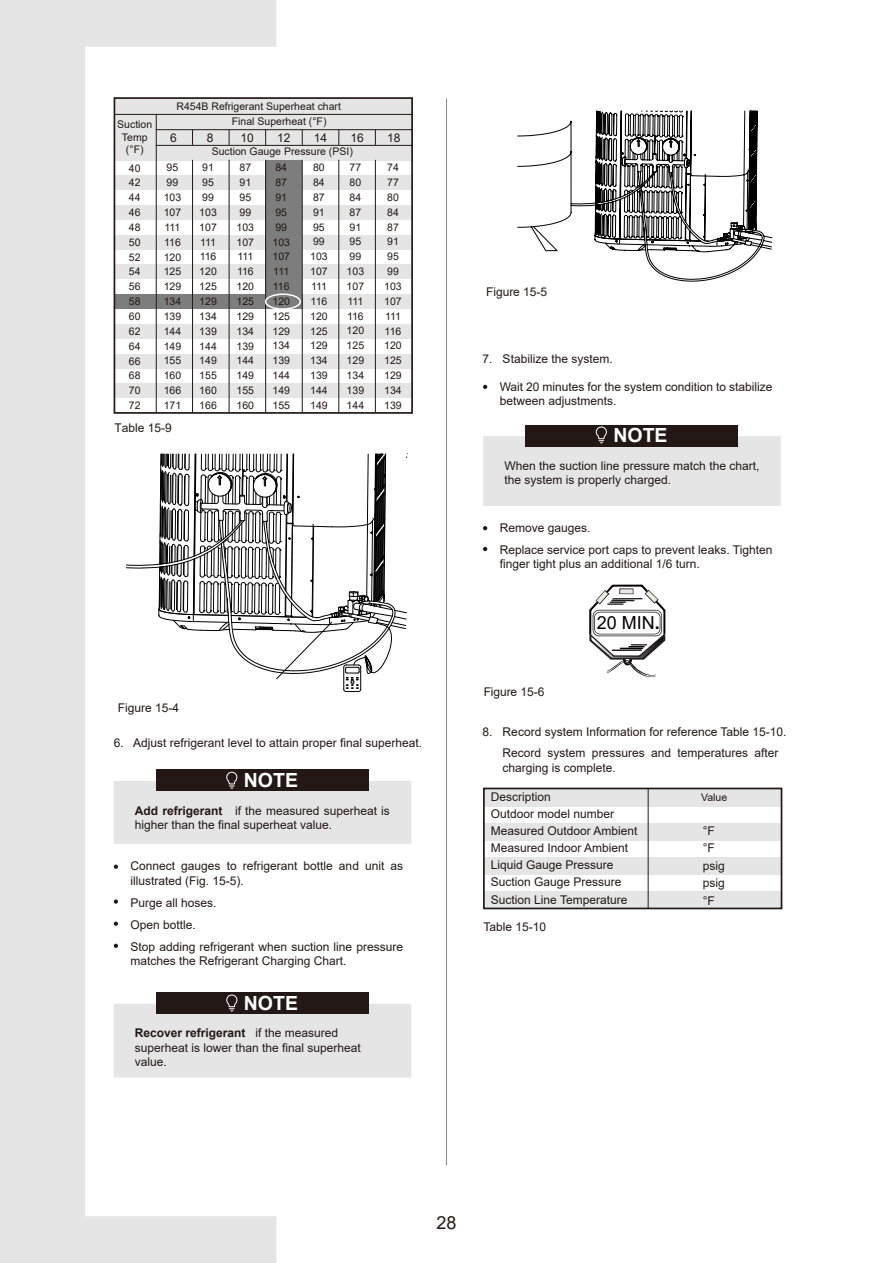
<style>
.page{position:relative;width:893px;height:1263px;background:#fff}
.page>*{position:absolute;margin:0;border:0;box-sizing:border-box;transform-origin:0 0}
.t1{font:700 19.5px "Arial";color:#fff}
.t2{font:18px "Arial";color:#040000}
.t3{font:18px "Arial";color:#231815}
.t4{font:12px/14.4px "Arial";color:#231815}
.t5{font:10.5px/14.9px "Arial";color:#231815}
.s1{font-weight:700}
</style>
<div class="page">
<svg style="left:0;top:0;width:276px;height:1263px"></svg>
<hr style="left:446px;top:98px;width:1px;height:1067px;background:#888">
<div style="left:156px;top:770px;width:213px;height:21px;background:#231815"></div>
<svg style="left:114px;top:771px;width:297px;height:73px"></svg>
<div style="left:156px;top:993px;width:213px;height:21px;background:#231815"></div>
<svg style="left:114px;top:994px;width:297px;height:83px"></svg>
<svg style="left:114px;top:865px;width:4px;height:4px"></svg>
<svg style="left:114px;top:899px;width:4px;height:5px"></svg>
<svg style="left:114px;top:921px;width:4px;height:5px"></svg>
<svg style="left:114px;top:944px;width:4px;height:4px"></svg>
<div style="left:114px;top:98px;width:298px;height:62px;background:#e5e5e6"></div>
<div style="left:114px;top:175px;width:298px;height:15px;background:#e5e5e6"></div>
<div style="left:114px;top:205px;width:298px;height:15px;background:#e5e5e6"></div>
<div style="left:114px;top:235px;width:298px;height:15px;background:#e5e5e6"></div>
<div style="left:114px;top:264px;width:298px;height:15px;background:#e5e5e6"></div>
<div style="left:114px;top:294px;width:298px;height:15px;background:#e5e5e6"></div>
<div style="left:266px;top:160px;width:36px;height:149px;background:#7d7d7d"></div>
<div style="left:115px;top:294px;width:187px;height:15px;background:#7d7d7d"></div>
<div style="left:114px;top:324px;width:298px;height:15px;background:#e5e5e6"></div>
<div style="left:114px;top:354px;width:298px;height:15px;background:#e5e5e6"></div>
<div style="left:114px;top:383px;width:298px;height:15px;background:#e5e5e6"></div>
<div style="left:114px;top:97px;width:299px;height:317px;border:2px solid #231815"></div>
<hr style="left:156px;top:129px;width:257px;height:1px;background:#231815">
<hr style="left:114px;top:114px;width:299px;height:1px;background:#231815">
<hr style="left:156px;top:145px;width:257px;height:1px;background:#231815">
<svg style="left:192px;top:130px;width:1px;height:15px"></svg>
<svg style="left:229px;top:130px;width:1px;height:15px"></svg>
<svg style="left:265px;top:130px;width:1px;height:15px"></svg>
<svg style="left:302px;top:130px;width:1px;height:15px"></svg>
<svg style="left:339px;top:130px;width:1px;height:15px"></svg>
<svg style="left:375px;top:130px;width:1px;height:15px"></svg>
<hr style="left:192px;top:160px;width:1px;height:253px;background:#231815">
<hr style="left:229px;top:160px;width:1px;height:253px;background:#231815">
<hr style="left:265px;top:160px;width:1px;height:253px;background:#231815">
<hr style="left:302px;top:160px;width:1px;height:253px;background:#231815">
<hr style="left:339px;top:160px;width:1px;height:253px;background:#231815">
<hr style="left:375px;top:160px;width:1px;height:253px;background:#231815">
<hr style="left:156px;top:114px;width:1px;height:300px;background:#231815">
<div style="left:265px;top:293px;width:36px;height:17px;border:2px solid #fff;border-radius:50%"></div>
<div style="left:526px;top:425px;width:212px;height:21px;background:#231815"></div>
<svg style="left:483px;top:426px;width:298px;height:80px"></svg>
<svg style="left:483px;top:385px;width:4px;height:4px"></svg>
<svg style="left:483px;top:526px;width:4px;height:4px"></svg>
<svg style="left:483px;top:547px;width:4px;height:4px"></svg>
<svg style="left:589px;top:585px;width:76px;height:92px"></svg>
<div style="left:484px;top:789px;width:297px;height:17px;background:#e5e5e6"></div>
<div style="left:484px;top:823px;width:297px;height:17px;background:#e5e5e6"></div>
<div style="left:484px;top:857px;width:297px;height:17px;background:#e5e5e6"></div>
<div style="left:484px;top:891px;width:297px;height:17px;background:#e5e5e6"></div>
<div style="left:483px;top:788px;width:299px;height:121px;border:2px solid #231815"></div>
<hr style="left:648px;top:788px;width:1px;height:120px;background:#231815">
<svg style="left:126px;top:454px;width:282px;height:238px"></svg>
<svg style="left:517px;top:110px;width:255px;height:172px"></svg>
<p class="t5" style="left:117px;top:118px;width:37px;line-height:12.6px;text-align:center">Suction<br>Temp (°F)</p>
<p class="t5" style="left:176px;top:99px;width:166px">R454B Refrigerant Superheat chart</p>
<p class="t5" style="left:232px;top:114px;width:96px">Final Superheat (°F)</p>
<p class="t4" style="left:170px;top:130px;width:8px">6</p>
<p class="t4" style="left:207px;top:130px;width:8px">8</p>
<p class="t4" style="left:240px;top:130px;width:15px">10</p>
<p class="t4" style="left:277px;top:130px;width:15px">12</p>
<p class="t4" style="left:314px;top:130px;width:15px">14</p>
<p class="t4" style="left:350px;top:130px;width:15px">16</p>
<p class="t4" style="left:387px;top:130px;width:15px">18</p>
<p class="t5" style="left:212px;top:144px;width:143px">Suction Gauge Pressure (PSI)</p>
<p class="t5" style="left:129px;top:160px;width:13px;text-align:justify">40<br>42<br>44<br>46<br>48<br>50<br>52<br>54<br>56<br>58<br>60<br>62<br>64<br>66<br>68<br>70<br>72</p>
<p class="t5" style="left:164px;top:160px;width:19px">95<br>99<br>103<br>107<br>111<br>116<br>120<br>125<br>129<br>134<br>139<br>144<br>149<br>155<br>160<br>166<br>171</p>
<p class="t5" style="left:199px;top:160px;width:19px">91<br>95<br>99<br>103<br>107<br>111<br>116<br>120<br>125<br>129<br>134<br>139<br>144<br>149<br>155<br>160<br>166</p>
<p class="t5" style="left:237px;top:160px;width:19px">87<br>91<br>95<br>99<br>103<br>107<br>111<br>116<br>120<br>125<br>129<br>134<br>139<br>144<br>149<br>155<br>160</p>
<p class="t5" style="left:272px;top:160px;width:19px">84<br>87<br>91<br>95<br>99<br>103<br>107<br>111<br>116<br>120<br>125<br>129<br>134<br>139<br>144<br>149<br>155</p>
<p class="t5" style="left:310px;top:160px;width:19px">80<br>84<br>87<br>91<br>95<br>99<br>103<br>107<br>111<br>116<br>120<br>125<br>129<br>134<br>139<br>144<br>149</p>
<p class="t5" style="left:384px;top:160px;width:19px">74<br>77<br>80<br>84<br>87<br>91<br>95<br>99<br>103<br>107<br>111<br>116<br>120<br>125<br>129<br>134<br>139</p>
<p class="t5" style="left:347px;top:160px;width:19px">77<br>80<br>84<br>87<br>91<br>95<br>99<br>103<br>107<br>111<br>116<br>120<br>125<br>129<br>134<br>139<br>144</p>
<p class="t4" style="left:114px;top:420px;width:59px">Table 15-9</p>
<p class="t4" style="left:118px;top:700px;width:63px">Figure 15-4</p>
<p class="t4" style="left:114px;top:735px;width:310px">6. Adjust refrigerant level to attain proper final superheat.</p>
<h1 class="t1" style="left:244px;top:766px;width:56px">NOTE</h1>
<p class="t4" style="left:135px;top:803px;width:257px"><span class="s1">Add refrigerant</span> if the measured superheat is higher than the final superheat value.</p>
<p class="t4" style="left:130px;top:859px;width:274px">Connect gauges to refrigerant bottle and unit as illustrated (Fig. 15-5).</p>
<p class="t4" style="left:130px;top:891px;width:274px;line-height:21.9px">Purge all hoses.<br>Open bottle.<br>Stop adding refrigerant when suction line pressure</p>
<p class="t4" style="left:130px;top:953px;width:218px">matches the Refrigerant Charging Chart.</p>
<h1 class="t1" style="left:244px;top:989px;width:56px">NOTE</h1>
<p class="t4" style="left:135px;top:1026px;width:228px"><span class="s1">Recover refrigerant</span> if the measured superheat is lower than the final superheat value.</p>
<p class="t4" style="left:486px;top:285px;width:62px">Figure 15-5</p>
<p class="t4" style="left:483px;top:352px;width:132px">7. Stabilize the system.</p>
<p class="t4" style="left:500px;top:379px;width:274px">Wait 20 minutes for the system condition to stabilize between adjustments.</p>
<h1 class="t1" style="left:613px;top:421px;width:56px">NOTE</h1>
<p class="t4" style="left:504px;top:458px;width:257px">When the suction line pressure match the chart, the system is properly charged.</p>
<p class="t4" style="left:500px;top:517px;width:274px;line-height:21.9px">Remove gauges.<br>Replace service port caps to prevent leaks. Tighten</p>
<p class="t4" style="left:500px;top:557px;width:202px">finger tight plus an additional 1/6 turn.</p>
<h2 class="t2" style="left:597px;top:611px;width:65px">20 MIN<span class="s1">.</span></h2>
<p class="t4" style="left:484px;top:685px;width:62px">Figure 15-6</p>
<p class="t4" style="left:483px;top:725px;width:305px">8. Record system Information for reference Table 15-10.</p>
<p class="t4" style="left:502px;top:746px;width:278px">Record system pressures and temperatures after charging is complete.</p>
<p class="t4" style="left:491px;top:788px;width:148px;line-height:17.1px">Description<br>Outdoor model number<br>Measured Outdoor Ambient<br>Measured Indoor Ambient<br>Liquid Gauge Pressure<br>Suction Gauge Pressure<br>Suction Line Temperature</p>
<p class="t4" style="left:483px;top:920px;width:64px">Table 15-10</p>
<p class="t5" style="left:701px;top:790px;width:28px">Value</p>
<p class="t4" style="left:703px;top:822px;width:24px;line-height:17.4px">°F °F psig psig °F</p>
<h2 class="t3" style="left:436px;top:1210px;width:22px">28</h2>
</div>
